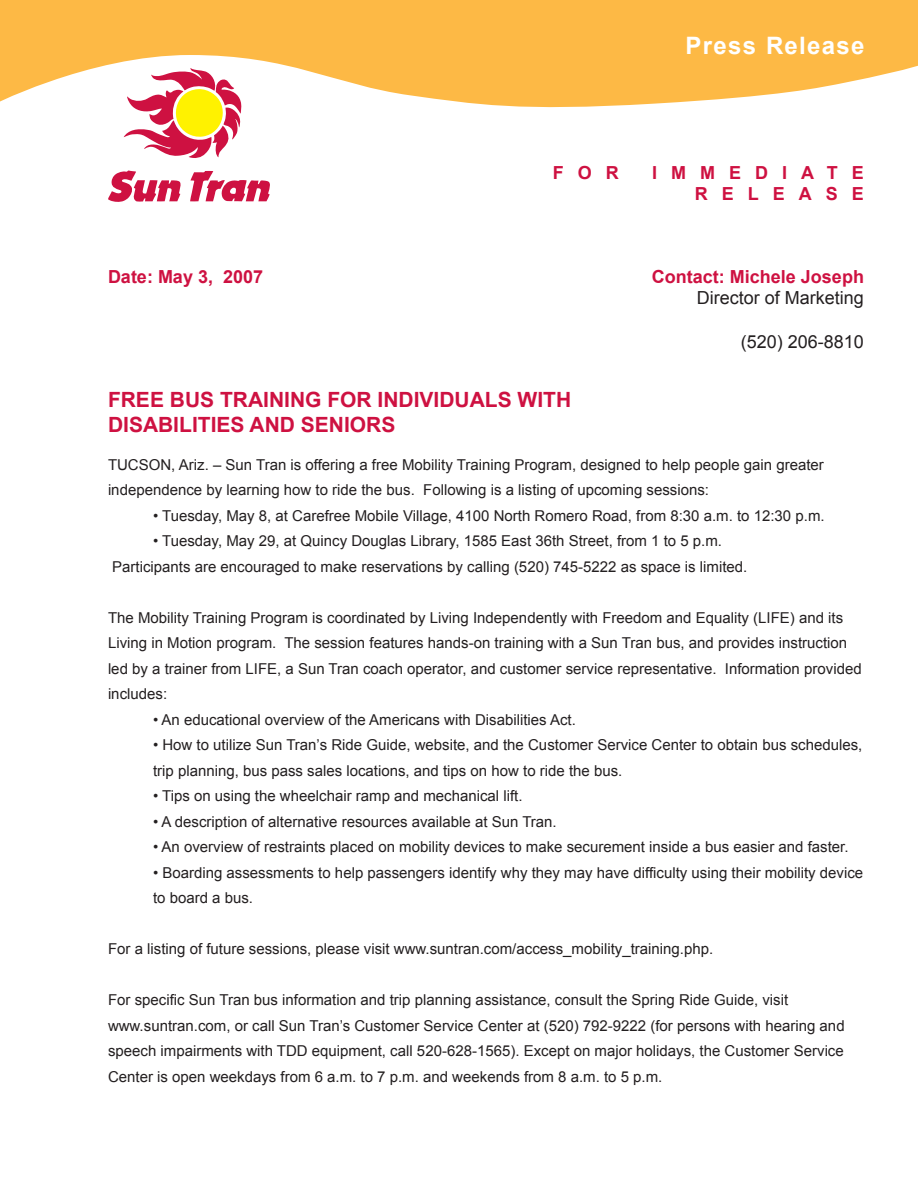
<style>
.page{position:relative;width:918px;height:1188px;background:#fff}
.page>*{position:absolute;margin:0;border:0;box-sizing:border-box;transform-origin:0 0}
.t1{font:700 24px "Arial";letter-spacing:.055em;color:#fff}
.t2{font:700 21px/25.5px "Arial";color:#ce1141}
.t3{font:700 18px "Arial";color:#ce1141}
.t4{font:18px "Arial";color:#231f20}
.t5{font:700 18px/21.6px "Arial";letter-spacing:.78em;color:#ce1141;text-align:right}
.t6{font:15px/25.5px "Arial";color:#231f20}
</style>
<div class="page">
<svg style="left:124px;top:112px;width:117px;height:46px"></svg>
<svg style="left:108px;top:170px;width:73px;height:32px"></svg>
<svg style="left:190px;top:171px;width:80px;height:30px"></svg>
<svg style="left:0;top:0;width:918px;height:112px;fill:#fdb945"></svg>
<h1 class="t1" style="left:685px;top:30px;width:181px">Press Release</h1>
<p class="t3" style="left:553px;top:160px;width:68px">FOR</p>
<p class="t5" style="left:652px;top:162px;width:213px">IMMEDIATE<br>RELEASE</p>
<p class="t3" style="left:108px;top:265px;width:157px">Date: May 3, 2007</p>
<p class="t3" style="left:652px;top:265px;width:214px">Contact: Michele Joseph</p>
<p class="t4" style="left:697px;top:286px;width:169px">Director of Marketing</p>
<p class="t4" style="left:741px;top:330px;width:125px">(520) 206-8810</p>
<h2 class="t2" style="left:108px;top:387px;width:465px">FREE BUS TRAINING FOR INDIVIDUALS WITH<br>DISABILITIES AND SENIORS</h2>
<p class="t6" style="left:108px;top:452px;width:717px">TUCSON, Ariz. – Sun Tran is offering a free Mobility Training Program, designed to help people gain greater independence by learning how to ride the bus. Following is a listing of upcoming sessions:</p>
<p class="t6" style="left:153px;top:503px;width:673px">• Tuesday, May 8, at Carefree Mobile Village, 4100 North Romero Road, from 8:30 a.m. to 12:30 p.m.</p>
<p class="t6" style="left:112px;top:528px;width:637px;text-indent:41px">• Tuesday, May 29, at Quincy Douglas Library, 1585 East 36th Street, from 1 to 5 p.m.<br>Participants are encouraged to make reservations by calling (520) 745-5222 as space is limited.</p>
<p class="t6" style="left:108px;top:605px;width:755px">The Mobility Training Program is coordinated by Living Independently with Freedom and Equality (LIFE) and its Living in Motion program. The session features hands-on training with a Sun Tran bus, and provides instruction led by a trainer from LIFE, a Sun Tran coach operator, and customer service representative. Information provided includes:</p>
<p class="t6" style="left:153px;top:707px;width:424px">• An educational overview of the Americans with Disabilities Act.</p>
<p class="t6" style="left:153px;top:732px;width:711px">• How to utilize Sun Tran’s Ride Guide, website, and the Customer Service Center to obtain bus schedules, trip planning, bus pass sales locations, and tips on how to ride the bus.</p>
<p class="t6" style="left:153px;top:783px;width:371px">• Tips on using the wheelchair ramp and mechanical lift.</p>
<p class="t6" style="left:153px;top:809px;width:405px">• A description of alternative resources available at Sun Tran.</p>
<p class="t6" style="left:153px;top:834px;width:697px">• An overview of restraints placed on mobility devices to make securement inside a bus easier and faster.</p>
<p class="t6" style="left:153px;top:860px;width:712px">• Boarding assessments to help passengers identify why they may have difficulty using their mobility device to board a bus.</p>
<p class="t6" style="left:108px;top:936px;width:607px">For a listing of future sessions, please visit www.suntran.com/access_mobility_training.php.</p>
<p class="t6" style="left:108px;top:987px;width:738px">For specific Sun Tran bus information and trip planning assistance, consult the Spring Ride Guide, visit www.suntran.com, or call Sun Tran’s Customer Service Center at (520) 792-9222 (for persons with hearing and speech impairments with TDD equipment, call 520-628-1565). Except on major holidays, the Customer Service Center is open weekdays from 6 a.m. to 7 p.m. and weekends from 8 a.m. to 5 p.m.</p>
</div>
